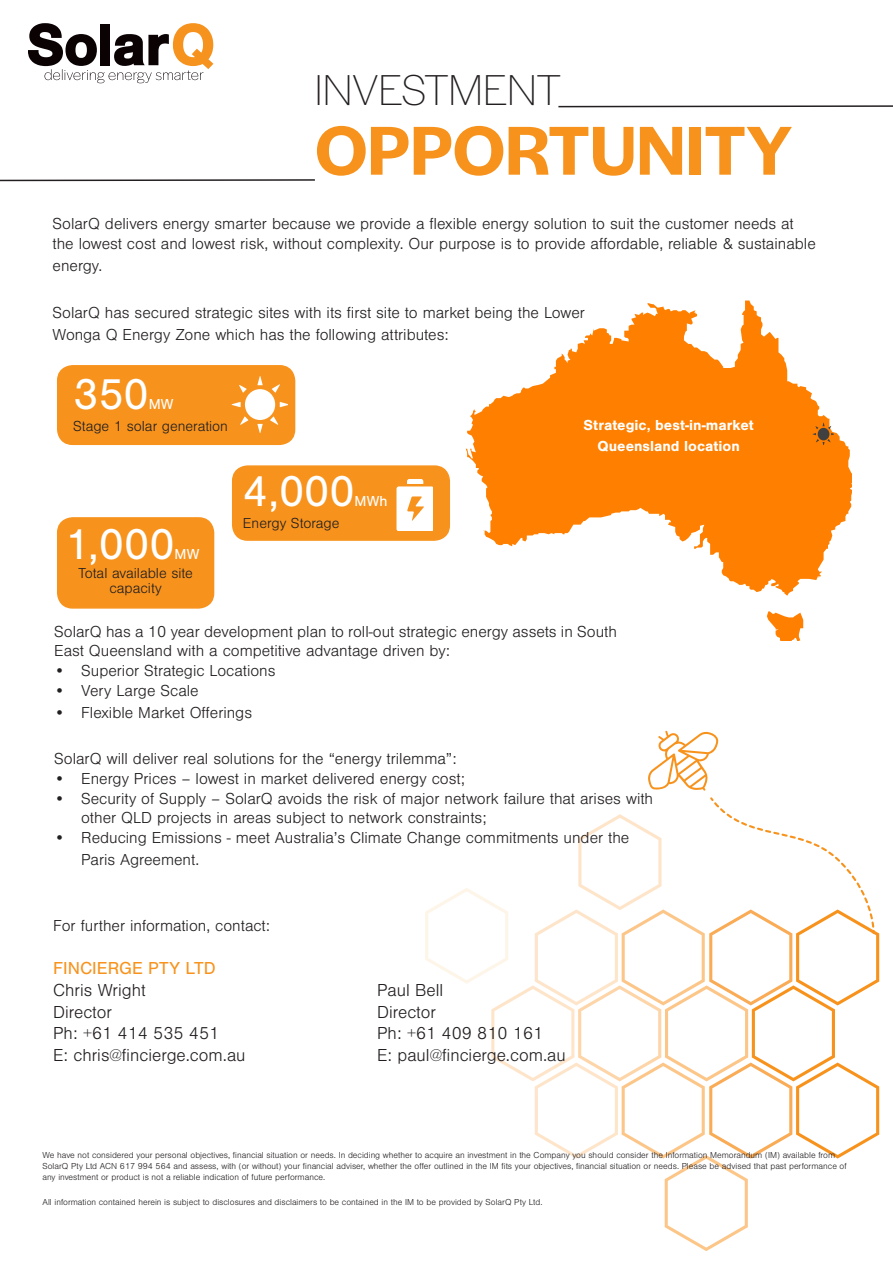
<style>
.page{position:relative;width:893px;height:1263px;background:#fff}
.page>*{position:absolute;margin:0;border:0;box-sizing:border-box;transform-origin:0 0}
.t1{font:600 72px "Halyard Display";color:#f7931d}
.t2{font:45px "Nimbus San";color:#fff}
.t3{font:200 45px "Halyard Display";color:#231f20}
.t4{font:300 18px "Nimbus San";color:#231f20}
.t5{font:18px "Nimbus San";color:#f7931d}
.t6{font:300 16.5px/19.8px "Nimbus San";color:#231f20}
.t7{font:300 15px/15px "Nimbus San";color:#231f20;text-align:center}
.t8{font:700 15px/21.6px "Nimbus San";color:#fff;text-align:center}
.t9{font:15px "Nimbus San";letter-spacing:.005em;color:#fff}
.t10{font:300 9px/10.8px "Nimbus San";color:#231f20}
</style>
<div class="page">
<svg style="left:28px;top:23px;width:185px;height:60px"></svg>
<svg style="left:558px;top:105px;width:335px;height:3px"></svg>
<svg style="left:0;top:179px;width:315px;height:3px"></svg>
<svg style="left:466px;top:300px;width:385px;height:341px;fill:#ff8000"></svg>
<svg style="left:806px;top:479px;width:45px;height:9px"></svg>
<div style="left:730px;top:533px;width:90px;height:45px;background:#ff8000"></div>
<svg style="left:812px;top:422px;width:21px;height:23px"></svg>
<div style="left:233px;top:466px;width:216px;height:74px;background:#f7931d;border-radius:15px"></div>
<div style="left:232px;top:465px;width:218px;height:76px;border:2px solid #f7931d;border-radius:15px"></div>
<svg style="left:396px;top:479px;width:37px;height:51px"></svg>
<div style="left:58px;top:518px;width:156px;height:90px;background:#f7931d;border-radius:15px"></div>
<div style="left:57px;top:517px;width:157px;height:92px;border:2px solid #f7931d;border-radius:15px"></div>
<svg style="left:425px;top:731px;width:454px;height:520px"></svg>
<div style="left:58px;top:366px;width:237px;height:78px;background:#f7931d;border-radius:15px"></div>
<div style="left:57px;top:365px;width:238px;height:80px;border:2px solid #f7931d;border-radius:15px"></div>
<svg style="left:232px;top:376px;width:56px;height:57px"></svg>
<p class="t3" style="left:315px;top:59px;width:248px">INVESTMENT</p>
<p class="t1" style="left:315px;top:99px;width:479px">OPPORTUNITY</p>
<p class="t6" style="left:53px;top:214px;width:765px">SolarQ delivers energy smarter because we provide a flexible energy solution to suit the customer needs at the lowest cost and lowest risk, without complexity. Our purpose is to provide affordable, reliable &amp; sustainable</p>
<p class="t6" style="left:53px;top:256px;width:51px">energy.</p>
<p class="t6" style="left:53px;top:302px;width:534px;line-height:21.6px">SolarQ has secured strategic sites with its first site to market being the Lower<br>Wonga Q Energy Zone which has the following attributes:</p>
<p class="t2" style="left:73px;top:369px;width:77px">350</p>
<p class="t9" style="left:149px;top:396px;width:26px">MW</p>
<p class="t7" style="left:73px;top:419px;width:156px">Stage 1 solar generation</p>
<p class="t2" style="left:65px;top:519px;width:111px">1,000</p>
<p class="t9" style="left:175px;top:546px;width:26px">MW</p>
<p class="t7" style="left:78px;top:566px;width:116px">Total available site capacity</p>
<p class="t2" style="left:243px;top:467px;width:113px">4,000</p>
<p class="t9" style="left:355px;top:493px;width:34px">MWh</p>
<p class="t7" style="left:243px;top:516px;width:98px">Energy Storage</p>
<p class="t8" style="left:584px;top:414px;width:172px">Strategic, best-in-market<br>Queensland location</p>
<p class="t6" style="left:54px;top:622px;width:564px">SolarQ has a 10 year development plan to roll-out strategic energy assets in South<br>East Queensland with a competitive advantage driven by:</p>
<p class="t6" style="left:54px;top:661px;width:223px">• Superior Strategic Locations</p>
<p class="t6" style="left:54px;top:681px;width:146px">• Very Large Scale</p>
<p class="t6" style="left:54px;top:703px;width:199px">• Flexible Market Offerings</p>
<p class="t6" style="left:54px;top:749px;width:404px">SolarQ will deliver real solutions for the “energy trilemma”:</p>
<p class="t6" style="left:54px;top:769px;width:412px">• Energy Prices – lowest in market delivered energy cost;</p>
<p class="t6" style="left:81px;top:789px;width:573px;text-indent:-27px">• Security of Supply – SolarQ avoids the risk of major network failure that arises with other QLD projects in areas subject to network constraints;</p>
<p class="t6" style="left:81px;top:827px;width:550px;line-height:21.6px;text-indent:-27px">• Reducing Emissions - meet Australia’s Climate Change commitments under the<br>Paris Agreement.</p>
<p class="t6" style="left:53px;top:916px;width:218px">For further information, contact:</p>
<p class="t5" style="left:53px;top:958px;width:164px">FINCIERGE PTY LTD</p>
<p class="t4" style="left:53px;top:980px;width:94px">Chris Wright</p>
<p class="t4" style="left:377px;top:980px;width:67px">Paul Bell</p>
<p class="t4" style="left:53px;top:1002px;width:60px">Director</p>
<p class="t4" style="left:377px;top:1002px;width:60px">Director</p>
<p class="t4" style="left:53px;top:1024px;width:167px">Ph: +61 414 535 451</p>
<p class="t4" style="left:377px;top:1024px;width:167px">Ph: +61 409 810 161</p>
<p class="t4" style="left:53px;top:1045px;width:194px">E: chris@fincierge.com.au</p>
<p class="t4" style="left:377px;top:1045px;width:190px">E: paul@fincierge.com.au</p>
<p class="t10" style="left:43px;top:1150px;width:806px">We have not considered your personal objectives, financial situation or needs. In deciding whether to acquire an investment in the Company you should consider the Information Memorandum (IM) available from<br>SolarQ Pty Ltd ACN 617 994 564 and assess, with (or without) your financial adviser, whether the offer outlined in the IM fits your objectives, financial situation or needs. Please be advised that past performance of any investment or product is not a reliable indication of future performance.</p>
<p class="t10" style="left:43px;top:1197px;width:501px">All information contained herein is subject to disclosures and disclaimers to be contained in the IM to be provided by SolarQ Pty Ltd.</p>
</div>
